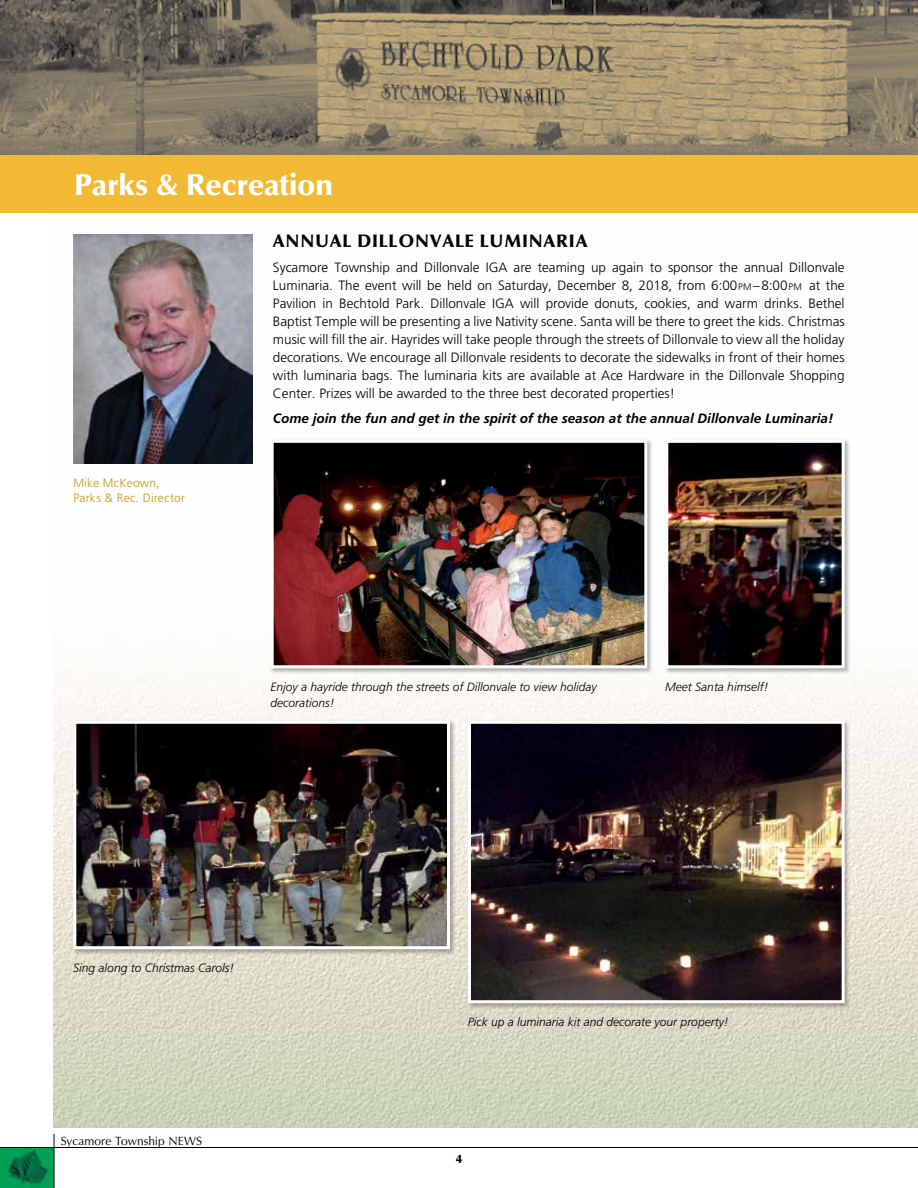
<style>
.page{position:relative;width:918px;height:1188px;background:#fff}
.page>*{position:absolute;margin:0;border:0;box-sizing:border-box;transform-origin:0 0}
.t1{font:900 30px "Optima";letter-spacing:-.01em;color:#fff}
.t2{font:900 18px "Optima";letter-spacing:.04em;color:#000}
.t3{font:300 13.5px/18px "Frutiger";color:#000;text-align:justify}
.t4{font:italic 700 13.5px "Frutiger";color:#000}
.t5{font:italic 300 12px/15.8px "Frutiger";color:#000}
.t6{font:300 12px/15px "Frutiger";letter-spacing:.02em;color:#c69616}
.t7{font:12px "Optima";color:#000}
.t8{font:900 12px "Optima";color:#000}
.s1{font-size:9.45px}
</style>
<div class="page">
<img style="left:0;top:1148px;width:54px;height:40px">
<hr style="left:54px;top:1134px;width:1px;height:54px;background:#000">
<hr style="left:0;top:1147px;width:918px;height:1px;background:#000">
<img style="left:54px;top:212px;width:864px;height:915px">
<svg style="left:0;top:0;width:918px;height:155px;background:#8d8067"></svg>
<div style="left:0;top:155px;width:918px;height:57px;background:#f2ba34"></div>
<img style="left:73px;top:235px;width:180px;height:228px">
<div style="left:269px;top:439px;width:384px;height:235px;background:#000;opacity:.3"></div>
<img style="left:275px;top:444px;width:368px;height:220px">
<div style="left:271px;top:440px;width:376px;height:228px;border:3px solid #fff"></div>
<div style="left:72px;top:720px;width:384px;height:235px;background:#000;opacity:.3"></div>
<img style="left:77px;top:725px;width:369px;height:220px">
<div style="left:73px;top:721px;width:377px;height:228px;border:3px solid #fff"></div>
<div style="left:467px;top:720px;width:384px;height:289px;background:#000;opacity:.3"></div>
<img style="left:472px;top:725px;width:369px;height:274px">
<div style="left:468px;top:721px;width:377px;height:282px;border:3px solid #fff"></div>
<div style="left:664px;top:439px;width:186px;height:235px;background:#000;opacity:.3"></div>
<img style="left:669px;top:444px;width:172px;height:220px">
<div style="left:665px;top:440px;width:180px;height:228px;border:3px solid #fff"></div>
<h1 class="t1" style="left:74px;top:167px;width:261px">Parks &amp; Recreation</h1>
<h2 class="t2" style="left:273px;top:230px;width:316px">ANNUAL DILLONVALE LUMINARIA</h2>
<p class="t3" style="left:273px;top:258px;width:573px">Sycamore Township and Dillonvale IGA are teaming up again to sponsor the annual Dillonvale Luminaria. The event will be held on Saturday, December 8, 2018, from 6:00<span class="s1">pm</span> –8:00<span class="s1">pm</span> at the Pavilion in Bechtold Park. Dillonvale IGA will provide donuts, cookies, and warm drinks. Bethel Baptist Temple will be presenting a live Nativity scene. Santa will be there to greet the kids. Christmas music will fill the air. Hayrides will take people through the streets of Dillonvale to view all the holiday decorations. We encourage all Dillonvale residents to decorate the sidewalks in front of their homes with luminaria bags. The luminaria kits are available at Ace Hardware in the Dillonvale Shopping Center. Prizes will be awarded to the three best decorated properties!</p>
<p class="t4" style="left:273px;top:410px;width:562px">Come join the fun and get in the spirit of the season at the annual Dillonvale Luminaria!</p>
<p class="t6" style="left:73px;top:476px;width:113px">Mike McKeown,<br>Parks &amp; Rec. Director</p>
<p class="t5" style="left:271px;top:679px;width:328px">Enjoy a hayride through the streets of Dillonvale to view holiday decorations!</p>
<p class="t5" style="left:665px;top:679px;width:105px">Meet Santa himself!</p>
<p class="t5" style="left:73px;top:960px;width:162px">Sing along to Christmas Carols!</p>
<p class="t7" style="left:61px;top:1134px;width:143px">Sycamore Township NEWS</p>
<p class="t5" style="left:468px;top:1014px;width:262px">Pick up a luminaria kit and decorate your property!</p>
<p class="t8" style="left:456px;top:1152px;width:7px">4</p>
</div>
